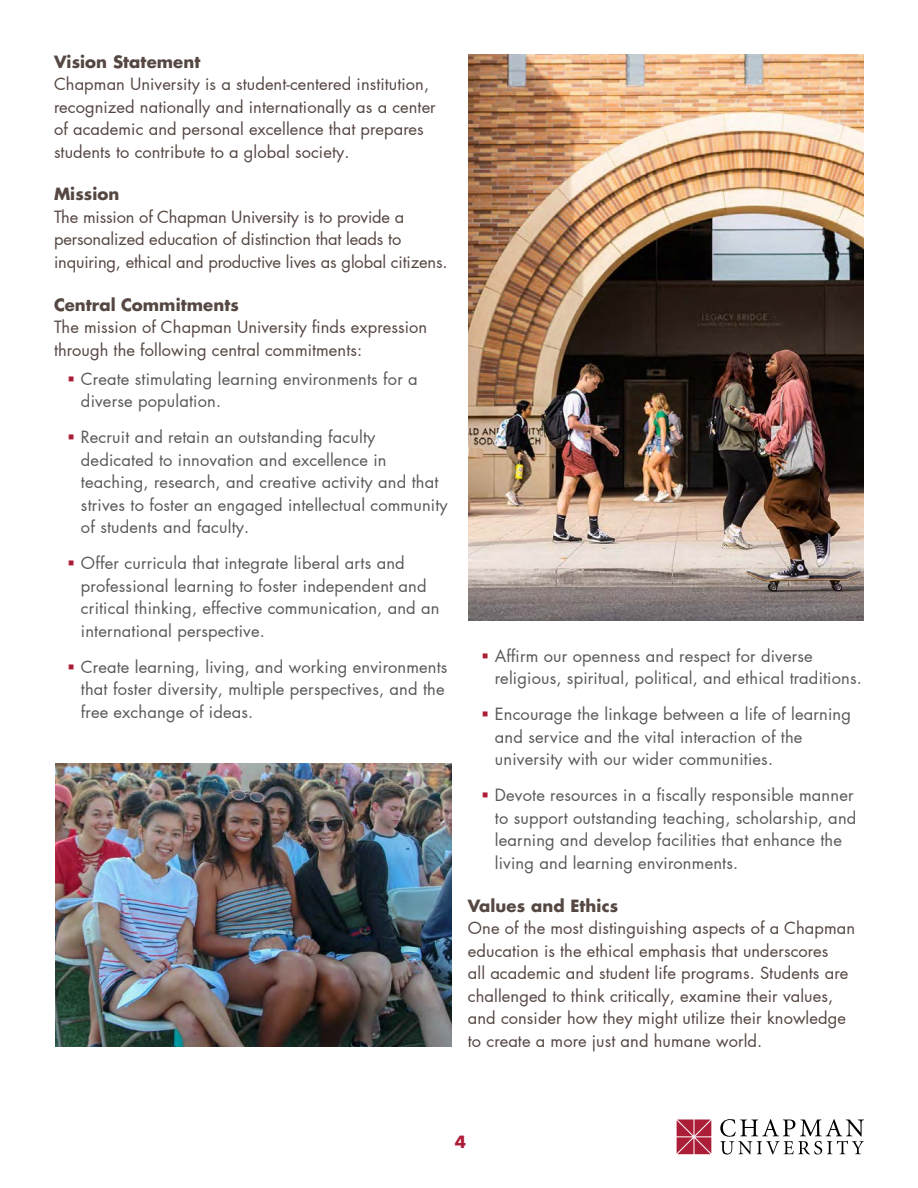
<style>
.page{position:relative;width:918px;height:1188px;background:#fff}
.page>*{position:absolute;margin:0;border:0;box-sizing:border-box;transform-origin:0 0}
.t1{font:16.5px/22.5px "Futura LT Pro";letter-spacing:.01em;color:#58595b}
.t2{font:16.5px/22.5px "Futura LT Pro";letter-spacing:.005em;color:#554742}
.t3{font:700 16.5px "Futura LT Pro";letter-spacing:.005em;color:#554742}
.t4{font:700 16.5px "Futura LT Pro";color:#ac1d37}
.s1{color:#ac1d37}
</style>
<div class="page">
<svg style="left:720px;top:1119px;width:144px;height:36px"></svg>
<svg style="left:677px;top:1120px;width:34px;height:34px"></svg>
<img style="left:55px;top:764px;width:396px;height:283px">
<img style="left:468px;top:54px;width:396px;height:567px">
<h3 class="t3" style="left:54px;top:49px;width:148px">Vision Statement</h3>
<p class="t2" style="left:54px;top:73px;width:383px">Chapman University is a student-centered institution, recognized nationally and internationally as a center of academic and personal excellence that prepares students to contribute to a global society.</p>
<h3 class="t3" style="left:54px;top:181px;width:67px">Mission</h3>
<p class="t2" style="left:54px;top:205px;width:395px">The mission of Chapman University is to provide a personalized education of distinction that leads to inquiring, ethical and productive lives as global citizens.</p>
<h3 class="t3" style="left:54px;top:292px;width:186px">Central Commitments</h3>
<p class="t2" style="left:54px;top:316px;width:375px">The mission of Chapman University finds expression through the following central commitments:</p>
<p class="t1" style="left:81px;top:367px;width:338px;text-indent:-13px"><span class="s1">▪</span> Create stimulating learning environments for a diverse population.</p>
<p class="t1" style="left:81px;top:426px;width:368px;text-indent:-13px"><span class="s1">▪</span> Recruit and retain an outstanding faculty dedicated to innovation and excellence in teaching, research, and creative activity and that strives to foster an engaged intellectual community of students and faculty.</p>
<p class="t1" style="left:81px;top:552px;width:360px;text-indent:-13px"><span class="s1">▪</span> Offer curricula that integrate liberal arts and professional learning to foster independent and critical thinking, effective communication, and an international perspective.</p>
<p class="t1" style="left:67px;top:655px;width:382px"><span class="s1">▪</span> Create learning, living, and working environments</p>
<p class="t1" style="left:81px;top:678px;width:365px">that foster diversity, multiple perspectives, and the free exchange of ideas.</p>
<p class="t1" style="left:495px;top:644px;width:369px;text-indent:-13px"><span class="s1">▪</span> Affirm our openness and respect for diverse religious, spiritual, political, and ethical traditions.</p>
<p class="t1" style="left:495px;top:703px;width:358px;text-indent:-13px"><span class="s1">▪</span> Encourage the linkage between a life of learning and service and the vital interaction of the university with our wider communities.</p>
<p class="t1" style="left:495px;top:784px;width:363px;text-indent:-13px"><span class="s1">▪</span> Devote resources in a fiscally responsible manner to support outstanding teaching, scholarship, and learning and develop facilities that enhance the living and learning environments.</p>
<h3 class="t3" style="left:468px;top:893px;width:152px">Values and Ethics</h3>
<p class="t2" style="left:468px;top:917px;width:389px">One of the most distinguishing aspects of a Chapman education is the ethical emphasis that underscores<br>all academic and student life programs. Students are challenged to think critically, examine their values, and consider how they might utilize their knowledge to create a more just and humane world.</p>
<p class="t4" style="left:455px;top:1129px;width:13px">4</p>
</div>
